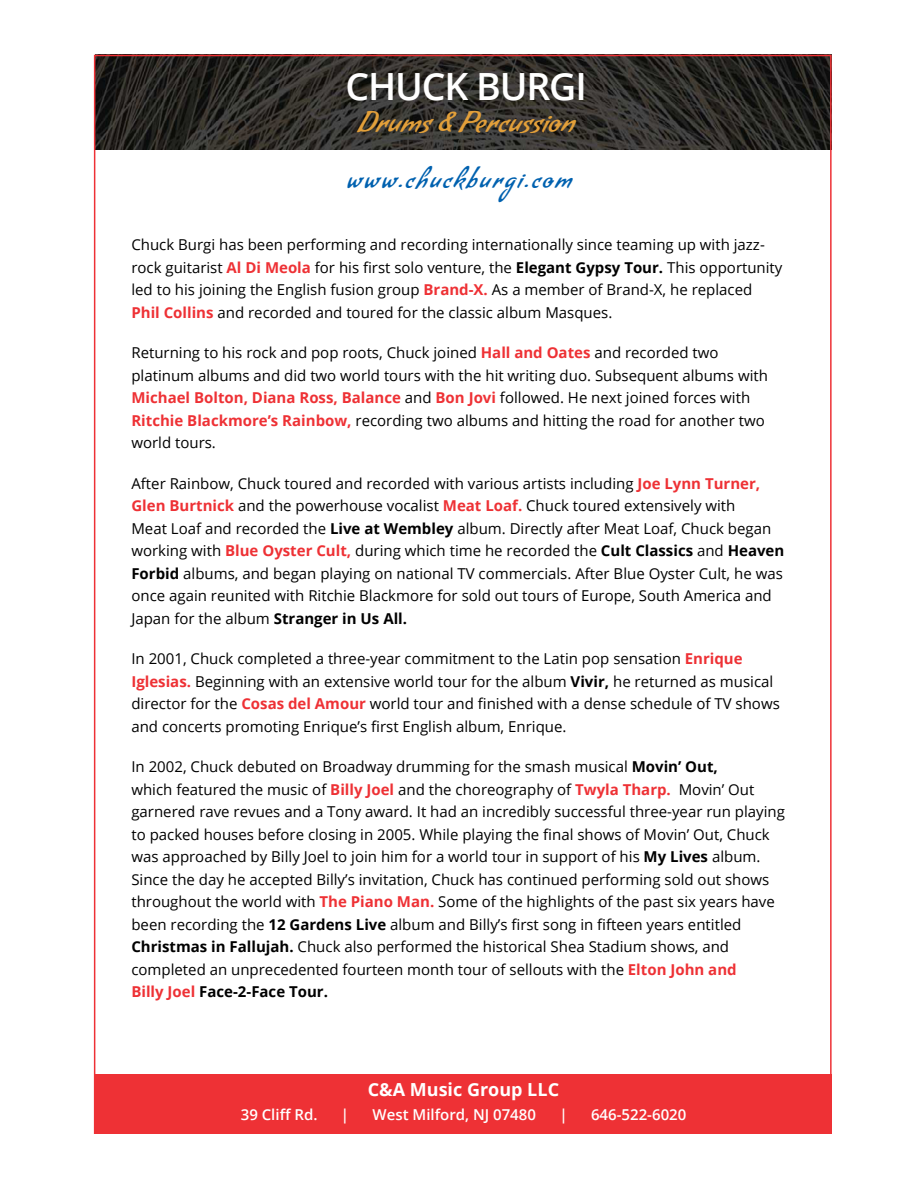
<style>
.page{position:relative;width:918px;height:1188px;background:#fff}
.page>*{position:absolute;margin:0;border:0;box-sizing:border-box;transform-origin:0 0}
.t1{font:600 37.5px "Open Sans";letter-spacing:-.03em;color:#fff}
.t2{font:28.5px "Condiment";letter-spacing:.015em;color:#e3a03a}
.t3{font:24px "Condiment";letter-spacing:.105em;color:#0061af}
.t4{font:700 18px "Open Sans";color:#fff}
.t5{font:15px/22.5px "Open Sans";color:#000}
.t6{font:600 15px "Open Sans";color:#fff}
.s1{font-weight:700;color:#ee3135}
.s2{font-weight:700}
</style>
<div class="page">
<img style="left:97px;top:58px;width:732px;height:91px">
<div style="left:95px;top:1075px;width:737px;height:59px;background:#ee3135"></div>
<h1 class="t1" style="left:346px;top:60px;width:243px">CHUCK BURGI</h1>
<h2 class="t2" style="left:358px;top:105px;width:218px">Drums &amp; Percussion</h2>
<h3 class="t3" style="left:346px;top:165px;width:227px">www.chuckburgi.com</h3>
<p class="t5" style="left:131px;top:233px;width:653px">Chuck Burgi has been performing and recording internationally since teaming up with jazz&shy;rock guitarist <span class="s1">Al Di Meola</span> for his first solo venture, the <span class="s2">Elegant Gypsy Tour.</span> This opportunity led to his joining the English fusion group <span class="s1">Brand-X.</span> As a member of Brand-X, he replaced <span class="s1">Phil Collins</span> and recorded and toured for the classic album Masques.</p>
<p class="t5" style="left:131px;top:341px;width:638px">Returning to his rock and pop roots, Chuck joined <span class="s1">Hall and Oates</span> and recorded two platinum albums and did two world tours with the hit writing duo. Subsequent albums with <span class="s1">Michael Bolton, Diana Ross, Balance</span> and <span class="s1">Bon Jovi</span> followed. He next joined forces with <span class="s1">Ritchie Blackmore’s Rainbow,</span> recording two albums and hitting the road for another two world tours.</p>
<p class="t5" style="left:131px;top:472px;width:654px">After Rainbow, Chuck toured and recorded with various artists including <span class="s1">Joe Lynn Turner, Glen Burtnick</span> and the powerhouse vocalist <span class="s1">Meat Loaf.</span> Chuck toured extensively with<br>Meat Loaf and recorded the <span class="s2">Live at Wembley</span> album. Directly after Meat Loaf, Chuck began working with <span class="s1">Blue Oyster Cult,</span> during which time he recorded the <span class="s2">Cult Classics</span> and <span class="s2">Heaven Forbid</span> albums, and began playing on national TV commercials. After Blue Oyster Cult, he was once again reunited with Ritchie Blackmore for sold out tours of Europe, South America and Japan for the album <span class="s2">Stranger in Us All.</span></p>
<p class="t5" style="left:131px;top:647px;width:650px">In 2001, Chuck completed a three-year commitment to the Latin pop sensation <span class="s1">Enrique Iglesias.</span> Beginning with an extensive world tour for the album <span class="s2">Vivir,</span> he returned as musical director for the <span class="s1">Cosas del Amour</span> world tour and finished with a dense schedule of TV shows and concerts promoting Enrique’s first English album, Enrique.</p>
<p class="t5" style="left:131px;top:755px;width:655px">In 2002, Chuck debuted on Broadway drumming for the smash musical <span class="s2">Movin’ Out,<br></span>which featured the music of <span class="s1">Billy Joel</span> and the choreography of <span class="s1">Twyla Tharp.</span> Movin’ Out garnered rave revues and a Tony award. It had an incredibly successful three-year run playing to packed houses before closing in 2005. While playing the final shows of Movin’ Out, Chuck was approached by Billy Joel to join him for a world tour in support of his <span class="s2">My Lives</span> album.<br>Since the day he accepted Billy’s invitation, Chuck has continued performing sold out shows throughout the world with <span class="s1">The Piano Man.</span> Some of the highlights of the past six years have been recording the <span class="s2">12 Gardens Live</span> album and Billy’s first song in fifteen years entitled <span class="s2">Christmas in Fallujah.</span> Chuck also performed the historical Shea Stadium shows, and completed an unprecedented fourteen month tour of sellouts with the <span class="s1">Elton John and<br>Billy Joel</span> <span class="s2">Face-2-Face Tour.</span></p>
<p class="t4" style="left:368px;top:1077px;width:193px">C&amp;A Music Group LLC</p>
<p class="t6" style="left:241px;top:1104px;width:78px">39 Cliff Rd.</p>
<p class="t6" style="left:341px;top:1104px;width:10px">|</p>
<p class="t6" style="left:373px;top:1104px;width:165px">West Milford, NJ 07480</p>
<p class="t6" style="left:559px;top:1104px;width:10px">|</p>
<p class="t6" style="left:591px;top:1104px;width:97px">646-522-6020</p>
</div>
